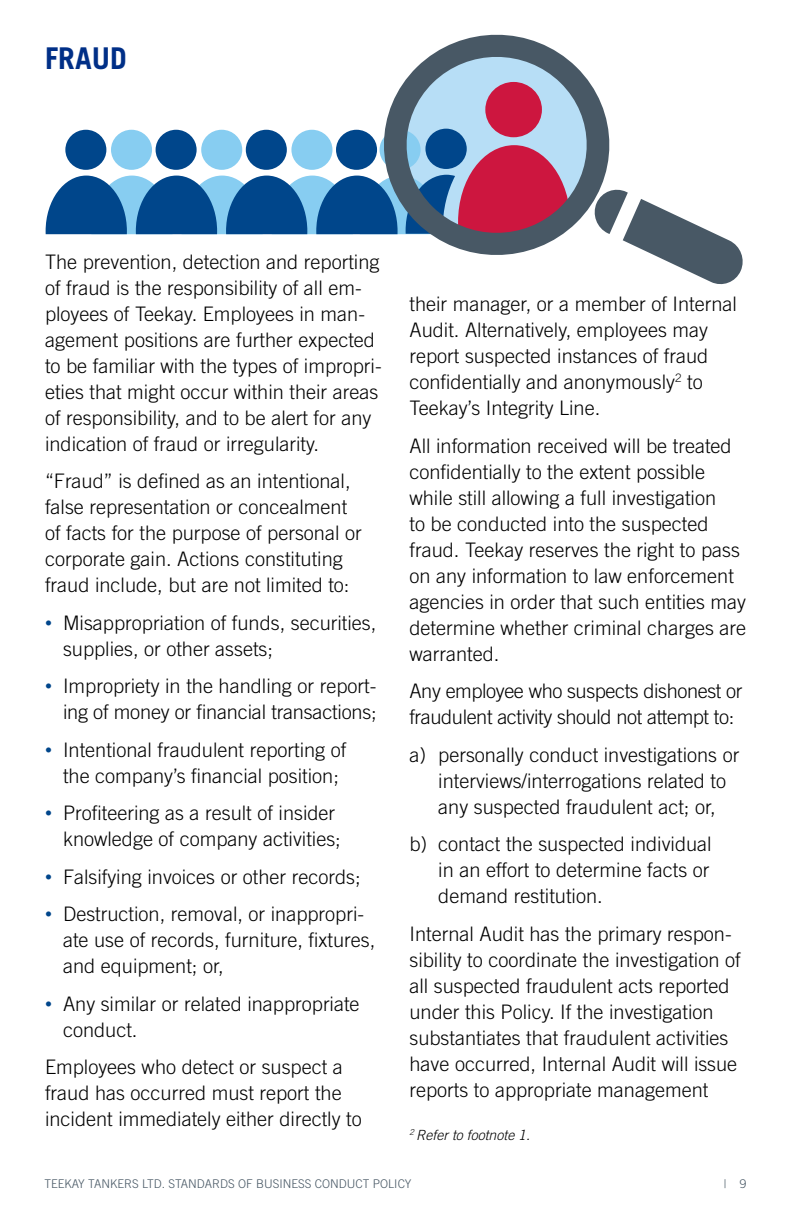
<style>
.page{position:relative;width:792px;height:1224px;background:#fff}
.page>*{position:absolute;margin:0;border:0;box-sizing:border-box;transform-origin:0 0}
.t1{font:700 30px "Trade Gothic LT Std";color:#002f87}
.t2{font:300 20px/26px "Trade Gothic LT Std";color:#000}
.t3{font:300 20px/26px "Trade Gothic LT Std";letter-spacing:-.02em;color:#000}
.t4{font:italic 300 14px "Trade Gothic LT Std";color:#000}
.t5{font:300 12px "Trade Gothic LT Std";color:#485865}
.s1{font-size:14px;color:#00468b}
</style>
<div class="page">
<svg style="left:46px;top:129px;width:327px;height:106px"></svg>
<svg style="left:620px;top:190px;width:123px;height:94px"></svg>
<svg style="left:373px;top:35px;width:247px;height:220px"></svg>
<h1 class="t1" style="left:45px;top:40px;width:83px">FRAUD</h1>
<p class="t2" style="left:45px;top:248px;width:338px">The prevention, detection and reporting of fraud is the responsibility of all em&shy;ployees of Teekay. Employees in man&shy;agement positions are further expected to be familiar with the types of impropri&shy;eties that might occur within their areas of responsibility, and to be alert for any indication of fraud or irregularity.</p>
<p class="t2" style="left:45px;top:468px;width:318px">“Fraud” is defined as an intentional, false representation or concealment of facts for the purpose of personal or corporate gain. Actions constituting fraud include, but are not limited to:</p>
<p class="t2" style="left:63px;top:609px;width:315px;text-indent:-18px"><span class="s1">•</span> Misappropriation of funds, securities, supplies, or other assets;</p>
<p class="t2" style="left:45px;top:673px;width:333px;text-align:right"><span class="s1">•</span> Impropriety in the handling or report&shy;ing of money or financial transactions;</p>
<p class="t2" style="left:45px;top:736px;width:303px;text-align:center"><span class="s1">•</span> Intentional fraudulent reporting of the company’s financial position;</p>
<p class="t2" style="left:45px;top:800px;width:297px;text-align:right"><span class="s1">•</span> Profiteering as a result of insider knowledge of company activities;</p>
<p class="t2" style="left:45px;top:863px;width:317px"><span class="s1">•</span> Falsifying invoices or other records;</p>
<p class="t2" style="left:63px;top:901px;width:314px;text-indent:-18px"><span class="s1">•</span> Destruction, removal, or inappropri&shy;ate use of records, furniture, fixtures, and equipment; or,</p>
<p class="t2" style="left:63px;top:990px;width:298px;text-indent:-18px"><span class="s1">•</span> Any similar or related inappropriate conduct.</p>
<p class="t2" style="left:45px;top:1054px;width:318px">Employees who detect or suspect a fraud has occurred must report the incident immediately either directly to</p>
<p class="t2" style="left:410px;top:291px;width:329px">their manager, or a member of Internal Audit. Alternatively, employees may report suspected instances of fraud confidentially and anonymously<sup>2</sup> to Teekay’s Integrity Line.</p>
<p class="t2" style="left:410px;top:432px;width:338px">All information received will be treated confidentially to the extent possible while still allowing a full investigation<br>to be conducted into the suspected fraud. Teekay reserves the right to pass on any information to law enforcement agencies in order that such entities may determine whether criminal charges are warranted.</p>
<p class="t3" style="left:410px;top:678px;width:334px">Any employee who suspects dishonest or fraudulent activity should not attempt to:</p>
<p class="t2" style="left:438px;top:741px;width:303px;text-indent:-29px">a) personally conduct investigations or interviews/interrogations related to any suspected fraudulent act; or,</p>
<p class="t2" style="left:438px;top:831px;width:275px;text-align:justify;text-indent:-29px">b) contact the suspected individual in an effort to determine facts or demand restitution.</p>
<p class="t2" style="left:410px;top:920px;width:333px">Internal Audit has the primary respon&shy;sibility to coordinate the investigation of all suspected fraudulent acts reported under this Policy. If the investigation substantiates that fraudulent activities have occurred, Internal Audit will issue reports to appropriate management</p>
<p class="t4" style="left:410px;top:1127px;width:122px"><sup>2</sup> Refer to footnote 1.</p>
<p class="t5" style="left:45px;top:1177px;width:369px">TEEKAY TANKERS LTD. STANDARDS OF BUSINESS CONDUCT POLICY</p>
<p class="t5" style="left:724px;top:1177px;width:24px">| 9</p>
</div>
